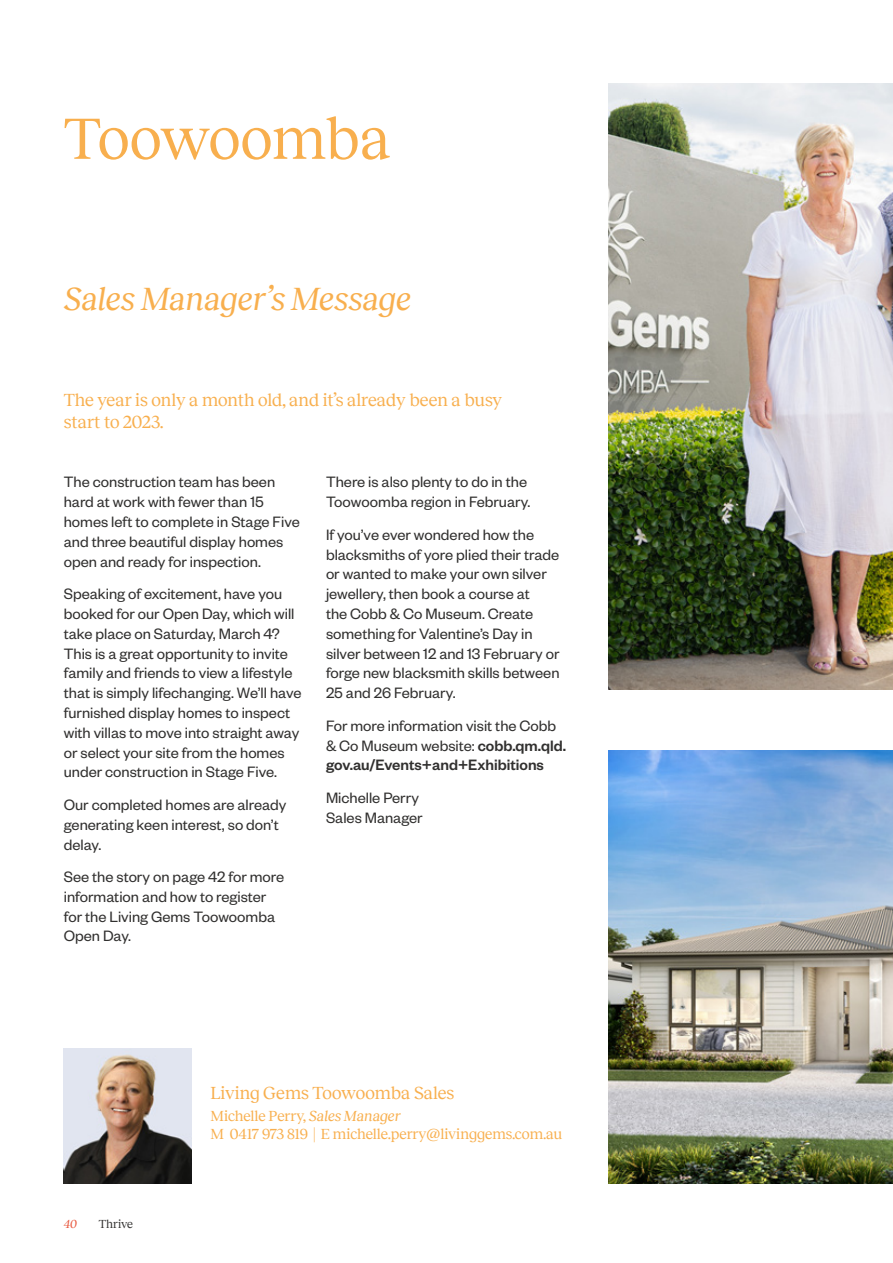
<style>
.page{position:relative;width:893px;height:1263px;background:#fff}
.page>*{position:absolute;margin:0;border:0;box-sizing:border-box;transform-origin:0 0}
.t1{font:60px "Reckless";letter-spacing:-.01em;color:#f8af4e}
.t2{font:italic 33px "Reckless";letter-spacing:-.01em;color:#f8af4e}
.t3{font:18px/21.6px "Reckless";letter-spacing:-.005em;color:#f8af4e}
.t4{font:16.5px/19.8px "Founders Grotesk";color:#31302f}
.t5{font:15px/18px "Reckless";letter-spacing:-.005em;color:#f8af4e}
.t6{font:12px "Reckless";color:#31302f}
.t7{font:italic 12px "Reckless";color:#e85a41}
.s1{font-weight:500}
.s2{font-style:italic}
</style>
<div class="page">
<img style="left:608px;top:751px;width:285px;height:433px">
<img style="left:608px;top:83px;width:285px;height:606px">
<img style="left:63px;top:1048px;width:128px;height:136px">
<h1 class="t1" style="left:64px;top:95px;width:329px">Toowoomba</h1>
<h2 class="t2" style="left:64px;top:275px;width:349px">Sales Manager’s Message</h2>
<p class="t3" style="left:64px;top:388px;width:440px">The year is only a month old, and it’s already been a busy start to 2023.</p>
<p class="t4" style="left:64px;top:471px;width:237px">The construction team has been hard at work with fewer than 15 homes left to complete in Stage Five and three beautiful display homes open and ready for inspection.</p>
<p class="t4" style="left:64px;top:583px;width:239px">Speaking of excitement, have you booked for our Open Day, which will take place on Saturday, March 4?<br>This is a great opportunity to invite family and friends to view a lifestyle that is simply lifechanging. We’ll have furnished display homes to inspect with villas to move into straight away or select your site from the homes under construction in Stage Five.</p>
<p class="t4" style="left:64px;top:794px;width:224px">Our completed homes are already generating keen interest, so don’t delay.</p>
<p class="t4" style="left:64px;top:866px;width:222px">See the story on page 42 for more information and how to register for the Living Gems Toowoomba<br>Open Day.</p>
<p class="t4" style="left:326px;top:471px;width:206px">There is also plenty to do in the<br>Toowoomba region in February.</p>
<p class="t4" style="left:326px;top:524px;width:235px">If you’ve ever wondered how the blacksmiths of yore plied their trade or wanted to make your own silver jewellery, then book a course at<br>the Cobb &amp; Co Museum. Create something for Valentine’s Day in silver between 12 and 13 February or forge new blacksmith skills between<br>25 and 26 February.</p>
<p class="t4" style="left:326px;top:715px;width:241px">For more information visit the Cobb &amp; Co Museum website: <span class="s1">cobb.qm.qld. gov.au/Events+and+Exhibitions</span></p>
<p class="t4" style="left:326px;top:787px;width:98px">Michelle Perry<br>Sales Manager</p>
<p class="t7" style="left:64px;top:1215px;width:15px">40</p>
<p class="t6" style="left:99px;top:1215px;width:36px">Thrive</p>
<p class="t3" style="left:210px;top:1081px;width:245px">Living Gems Toowoomba Sales</p>
<p class="t5" style="left:210px;top:1106px;width:353px">Michelle Perry, <span class="s2">Sales Manager<br></span>M 0417 973 819 | E michelle.perry@livinggems.com.au</p>
</div>
